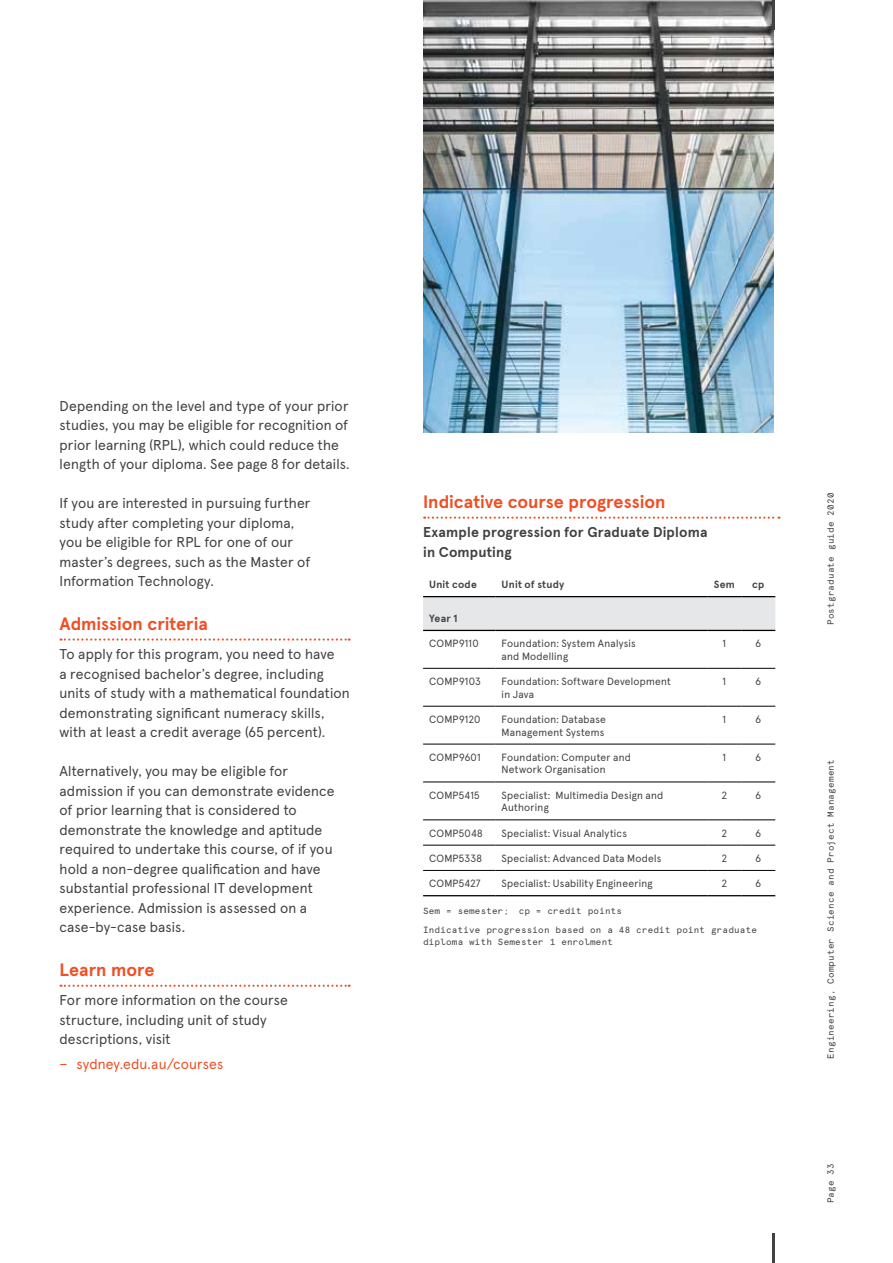
<style>
.page{position:relative;width:893px;height:1263px;background:#fff}
.page>*{position:absolute;margin:0;border:0;box-sizing:border-box;transform-origin:0 0}
.t1{font:700 18px "Apercu Pro";color:#f04e23}
.t2{font:14.25px/19.5px "Apercu Pro";letter-spacing:.01em;color:#414042}
.t3{font:700 14.25px/19.5px "Apercu Pro";letter-spacing:.01em;color:#414042}
.t4{font:14.25px "Apercu Pro";letter-spacing:.01em;color:#f04e23}
.t5{font:10.5px/12.6px "Apercu Pro";letter-spacing:.02em;color:#414042}
.t6{font:700 10.5px "Apercu Pro";letter-spacing:.025em;color:#414042}
.t7{font:9px/18.5px "Apercu Mono Pro";letter-spacing:.02em;color:#414042}
</style>
<div class="page">
<svg style="left:61px;top:638px;width:289px;height:3px"></svg>
<svg style="left:61px;top:985px;width:289px;height:2px"></svg>
<svg style="left:424px;top:517px;width:355px;height:2px"></svg>
<div style="left:423px;top:597px;width:352px;height:33px;background:#e6e7e8"></div>
<hr style="left:423px;top:668px;width:73px;height:1px;background:#000">
<hr style="left:496px;top:668px;width:211px;height:1px;background:#000">
<hr style="left:707px;top:668px;width:34px;height:1px;background:#000">
<hr style="left:741px;top:668px;width:34px;height:1px;background:#000">
<hr style="left:423px;top:706px;width:73px;height:1px;background:#000">
<hr style="left:496px;top:706px;width:211px;height:1px;background:#000">
<hr style="left:707px;top:706px;width:34px;height:1px;background:#000">
<hr style="left:741px;top:706px;width:34px;height:1px;background:#000">
<hr style="left:423px;top:744px;width:73px;height:1px;background:#000">
<hr style="left:496px;top:744px;width:211px;height:1px;background:#000">
<hr style="left:707px;top:744px;width:34px;height:1px;background:#000">
<hr style="left:741px;top:744px;width:34px;height:1px;background:#000">
<hr style="left:423px;top:782px;width:73px;height:1px;background:#000">
<hr style="left:496px;top:782px;width:211px;height:1px;background:#000">
<hr style="left:707px;top:782px;width:34px;height:1px;background:#000">
<hr style="left:741px;top:782px;width:34px;height:1px;background:#000">
<hr style="left:423px;top:819px;width:73px;height:1px;background:#000">
<hr style="left:496px;top:819px;width:211px;height:1px;background:#000">
<hr style="left:707px;top:819px;width:34px;height:1px;background:#000">
<hr style="left:741px;top:819px;width:34px;height:1px;background:#000">
<hr style="left:423px;top:845px;width:73px;height:1px;background:#000">
<hr style="left:496px;top:845px;width:211px;height:1px;background:#000">
<hr style="left:707px;top:845px;width:34px;height:1px;background:#000">
<hr style="left:741px;top:845px;width:34px;height:1px;background:#000">
<hr style="left:423px;top:870px;width:73px;height:1px;background:#000">
<hr style="left:496px;top:870px;width:211px;height:1px;background:#000">
<hr style="left:707px;top:870px;width:34px;height:1px;background:#000">
<hr style="left:741px;top:870px;width:34px;height:1px;background:#000">
<hr style="left:423px;top:596px;width:73px;height:1px;background:#000">
<hr style="left:496px;top:596px;width:211px;height:1px;background:#000">
<hr style="left:707px;top:596px;width:34px;height:1px;background:#000">
<hr style="left:741px;top:596px;width:34px;height:1px;background:#000">
<hr style="left:423px;top:630px;width:73px;height:1px;background:#000">
<hr style="left:496px;top:630px;width:211px;height:1px;background:#000">
<hr style="left:707px;top:630px;width:34px;height:1px;background:#000">
<hr style="left:741px;top:630px;width:34px;height:1px;background:#000">
<hr style="left:423px;top:895px;width:73px;height:1px;background:#000">
<hr style="left:496px;top:895px;width:211px;height:1px;background:#000">
<hr style="left:707px;top:895px;width:34px;height:1px;background:#000">
<hr style="left:741px;top:895px;width:34px;height:1px;background:#000">
<img style="left:423px;top:0;width:351px;height:432px">
<hr style="left:773px;top:1233px;width:2px;height:30px;background:#414042">
<hr style="left:773px;top:0;width:2px;height:30px;background:#414042">
<p class="t2" style="left:60px;top:395px;width:292px">Depending on the level and type of your prior studies, you may be eligible for recognition of prior learning (RPL), which could reduce the length of your diploma. See page 8 for details.</p>
<p class="t2" style="left:60px;top:492px;width:253px">If you are interested in pursuing further study after completing your diploma, you be eligible for RPL for one of our master’s degrees, such as the Master of Information Technology.</p>
<p class="t1" style="left:60px;top:610px;width:150px">Admission criteria</p>
<p class="t2" style="left:60px;top:643px;width:292px">To apply for this program, you need to have<br>a recognised bachelor’s degree, including units of study with a mathematical foundation demonstrating significant numeracy skills, with at least a credit average (65 percent).</p>
<p class="t2" style="left:60px;top:760px;width:277px">Alternatively, you may be eligible for admission if you can demonstrate evidence of prior learning that is considered to demonstrate the knowledge and aptitude required to undertake this course, of if you hold a non-degree qualification and have substantial professional IT development experience. Admission is assessed on a case‑by-case basis.</p>
<p class="t1" style="left:60px;top:956px;width:97px">Learn more</p>
<p class="t2" style="left:60px;top:989px;width:230px">For more information on the course structure, including unit of study descriptions, visit</p>
<p class="t4" style="left:60px;top:1053px;width:165px">− sydney.edu.au/courses</p>
<p class="t1" style="left:423px;top:488px;width:244px">Indicative course progression</p>
<p class="t3" style="left:423px;top:522px;width:286px">Example progression for Graduate Diploma in Computing</p>
<p class="t6" style="left:429px;top:576px;width:49px">Unit code</p>
<p class="t6" style="left:502px;top:576px;width:64px">Unit of study</p>
<p class="t6" style="left:714px;top:576px;width:22px">Sem</p>
<p class="t6" style="left:752px;top:576px;width:14px">cp</p>
<p class="t6" style="left:429px;top:610px;width:30px">Year 1</p>
<p class="t5" style="left:429px;top:636px;width:51px">COMP9110</p>
<p class="t5" style="left:502px;top:636px;width:136px">Foundation: System Analysis and Modelling</p>
<p class="t5" style="left:722px;top:636px;width:5px">1</p>
<p class="t5" style="left:755px;top:636px;width:7px">6</p>
<p class="t5" style="left:429px;top:674px;width:53px">COMP9103</p>
<p class="t5" style="left:502px;top:674px;width:171px">Foundation: Software Development in Java</p>
<p class="t5" style="left:722px;top:674px;width:5px">1</p>
<p class="t5" style="left:755px;top:674px;width:7px">6</p>
<p class="t5" style="left:429px;top:712px;width:53px">COMP9120</p>
<p class="t5" style="left:502px;top:712px;width:106px">Foundation: Database<br>Management Systems</p>
<p class="t5" style="left:722px;top:712px;width:5px">1</p>
<p class="t5" style="left:755px;top:712px;width:7px">6</p>
<p class="t5" style="left:429px;top:750px;width:53px">COMP9601</p>
<p class="t5" style="left:502px;top:750px;width:131px">Foundation: Computer and<br>Network Organisation</p>
<p class="t5" style="left:722px;top:750px;width:5px">1</p>
<p class="t5" style="left:755px;top:750px;width:7px">6</p>
<p class="t5" style="left:429px;top:788px;width:52px">COMP5415</p>
<p class="t5" style="left:502px;top:788px;width:163px">Specialist: Multimedia Design and<br>Authoring</p>
<p class="t5" style="left:722px;top:788px;width:7px">2</p>
<p class="t5" style="left:755px;top:788px;width:7px">6</p>
<p class="t5" style="left:429px;top:826px;width:55px">COMP5048</p>
<p class="t5" style="left:502px;top:826px;width:127px">Specialist: Visual Analytics</p>
<p class="t5" style="left:722px;top:826px;width:7px">2</p>
<p class="t5" style="left:755px;top:826px;width:7px">6</p>
<p class="t5" style="left:429px;top:851px;width:54px">COMP5338</p>
<p class="t5" style="left:502px;top:851px;width:161px">Specialist: Advanced Data Models</p>
<p class="t5" style="left:722px;top:851px;width:7px">2</p>
<p class="t5" style="left:755px;top:851px;width:7px">6</p>
<p class="t5" style="left:429px;top:876px;width:53px">COMP5427</p>
<p class="t5" style="left:502px;top:876px;width:152px">Specialist: Usability Engineering</p>
<p class="t5" style="left:722px;top:876px;width:7px">2</p>
<p class="t5" style="left:755px;top:876px;width:7px">6</p>
<p class="t7" style="left:423px;top:901px;width:335px">Sem = semester; cp = credit points<br>Indicative progression based on a 48 credit point graduate</p>
<p class="t7" style="left:423px;top:932px;width:191px">diploma with Semester 1 enrolment</p>
<p class="t7" style="left:821px;top:625px;width:134px;rotate:-90deg">Postgraduate guide 2020</p>
<p class="t7" style="left:821px;top:1059px;width:301px;rotate:-90deg">Engineering, Computer Science and Project Management</p>
<p class="t7" style="left:821px;top:1203px;width:42px;rotate:-90deg">Page 33</p>
</div>
